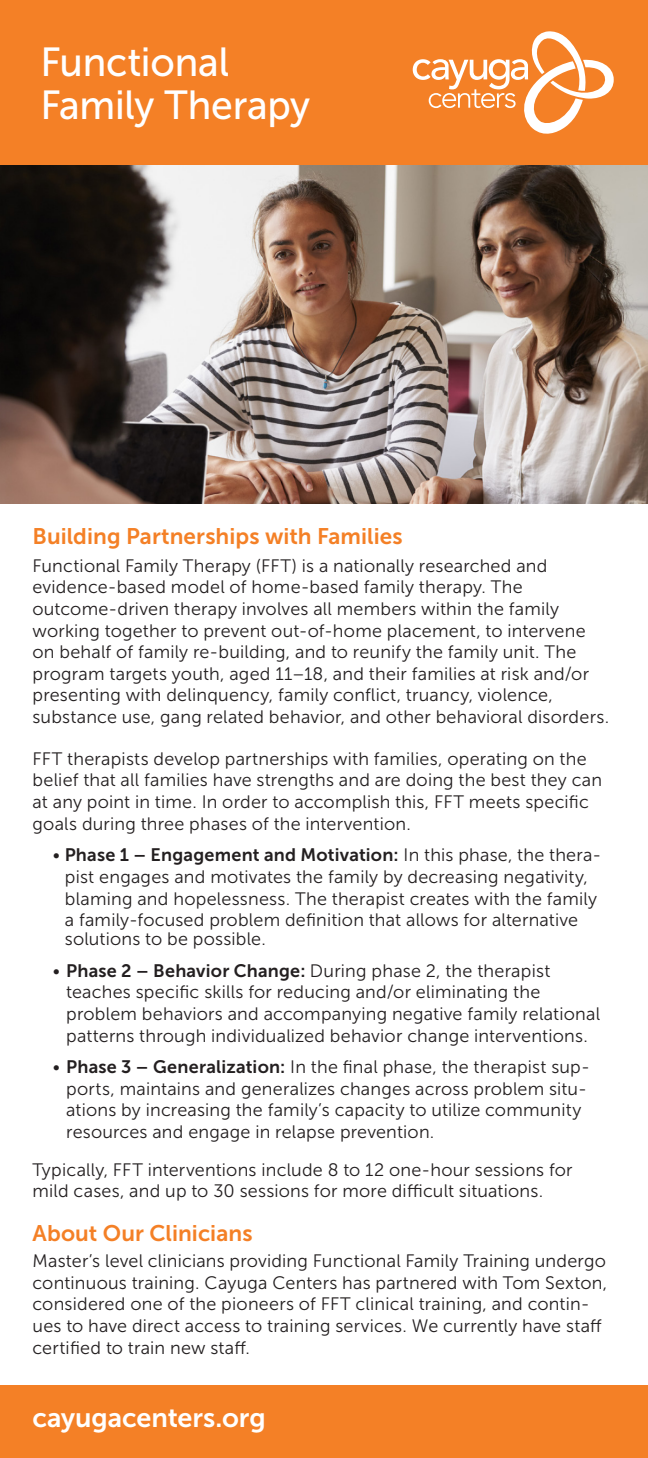
<style>
.page{position:relative;width:648px;height:1458px;background:#fff}
.page>*{position:absolute;margin:0;border:0;box-sizing:border-box;transform-origin:0 0}
.t1{font:40.5px/42.8px "Museo Sans 500";letter-spacing:-.005em;color:#fff}
.t2{font:27px "Museo Sans 700";color:#fff}
.t3{font:22.5px "Museo Sans 700";letter-spacing:.005em;color:#f48026}
.t4{font:18px/21.6px "Museo Sans 300";letter-spacing:.01em;color:#231f20}
.s1{font-family:"Museo Sans 700"}
</style>
<div class="page">
<div style="left:0;top:0;width:648px;height:165px;background:#f48026"></div>
<svg style="left:413px;top:31px;width:201px;height:103px"></svg>
<div style="left:0;top:1385px;width:648px;height:73px;background:#f48026"></div>
<img style="left:0;top:165px;width:648px;height:339px">
<p class="t1" style="left:40px;top:41px;width:271px">Functional<br>Family Therapy</p>
<p class="t3" style="left:33px;top:523px;width:372px">Building Partnerships with Families</p>
<p class="t4" style="left:33px;top:555px;width:578px">Functional Family Therapy (FFT) is a nationally researched and evidence-based model of home-based family therapy. The outcome-driven therapy involves all members within the family working together to prevent out-of-home placement, to intervene on behalf of family re-building, and to reunify the family unit. The program targets youth, aged 11–18, and their families at risk and/or presenting with delinquency, family conflict, truancy, violence, substance use, gang related behavior, and other behavioral disorders.</p>
<p class="t4" style="left:33px;top:748px;width:571px">FFT therapists develop partnerships with families, operating on the belief that all families have strengths and are doing the best they can at any point in time. In order to accomplish this, FFT meets specific goals during three phases of the intervention.</p>
<p class="t4" style="left:65px;top:844px;width:538px;text-indent:-12px">• <span class="s1">Phase 1 – Engagement and Motivation:</span> In this phase, the thera&shy;pist engages and motivates the family by decreasing negativity, blaming and hopelessness. The therapist creates with the family a family-focused problem definition that allows for alternative</p>
<p class="t4" style="left:65px;top:928px;width:203px">solutions to be possible.</p>
<p class="t4" style="left:66px;top:960px;width:535px;text-indent:-14px">• <span class="s1">Phase 2 – Behavior Change:</span> During phase 2, the therapist teaches specific skills for reducing and/or eliminating the problem behaviors and accompanying negative family relational patterns through individualized behavior change interventions.</p>
<p class="t4" style="left:66px;top:1056px;width:525px;text-indent:-14px">• <span class="s1">Phase 3 – Generalization:</span> In the final phase, the therapist sup&shy;ports, maintains and generalizes changes across problem situ&shy;ations by increasing the family’s capacity to utilize community resources and engage in relapse prevention.</p>
<p class="t4" style="left:33px;top:1159px;width:542px">Typically, FFT interventions include 8 to 12 one-hour sessions for mild cases, and up to 30 sessions for more difficult situations.</p>
<p class="t3" style="left:33px;top:1220px;width:222px">About Our Clinicians</p>
<p class="t4" style="left:33px;top:1250px;width:576px">Master’s level clinicians providing Functional Family Training undergo continuous training. Cayuga Centers has partnered with Tom Sexton, considered one of the pioneers of FFT clinical training, and contin&shy;ues to have direct access to training services. We currently have staff certified to train new staff.</p>
<p class="t2" style="left:33px;top:1403px;width:235px">cayugacenters.org</p>
</div>
